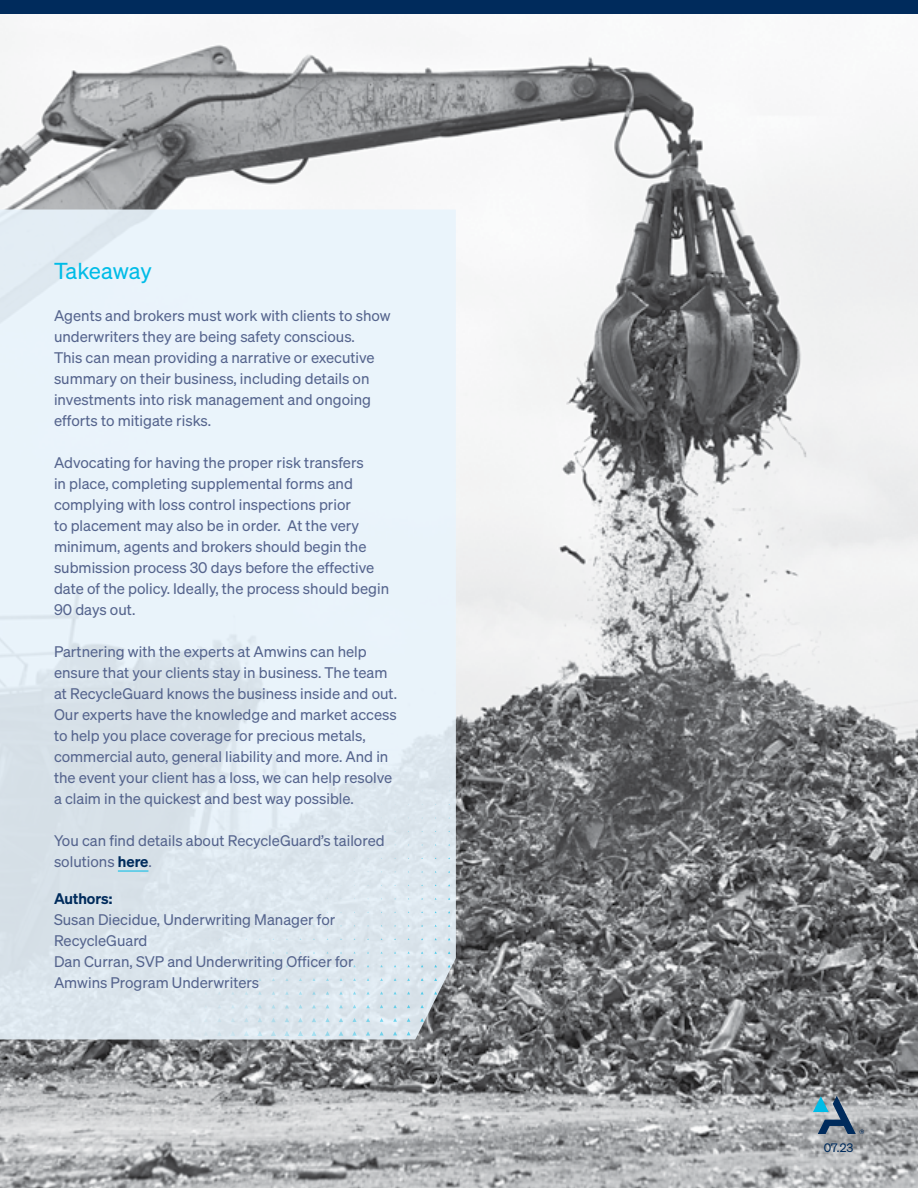
<style>
.page{position:relative;width:918px;height:1188px;background:#fff}
.page>*{position:absolute;margin:0;border:0;box-sizing:border-box;transform-origin:0 0}
.t1{font:22.5px "Sohne Buch";letter-spacing:-.005em;color:#00bce7}
.t2{font:15px/21px "Sohne Buch";color:#55648d}
.t3{font:600 15px "Sohne";color:#002b5c}
.t4{font:12px "Sohne Buch";color:#002b5c}
.s1{font-family:"Sohne";font-weight:600;color:#002b5c}
</style>
<div class="page">
<img style="left:0;top:14px;width:918px;height:1174px">
<svg style="left:0;top:210px;width:456px;height:829px;fill:#e9f3fa"></svg>
<svg style="left:204px;top:991px;width:3px;height:4px"></svg>
<svg style="left:218px;top:991px;width:3px;height:4px"></svg>
<svg style="left:231px;top:991px;width:4px;height:4px"></svg>
<svg style="left:245px;top:991px;width:3px;height:4px"></svg>
<svg style="left:258px;top:991px;width:4px;height:4px"></svg>
<svg style="left:272px;top:991px;width:3px;height:4px"></svg>
<svg style="left:285px;top:991px;width:4px;height:4px"></svg>
<svg style="left:299px;top:991px;width:3px;height:4px"></svg>
<svg style="left:312px;top:991px;width:4px;height:4px"></svg>
<svg style="left:326px;top:991px;width:3px;height:4px"></svg>
<svg style="left:339px;top:991px;width:4px;height:4px"></svg>
<svg style="left:353px;top:991px;width:3px;height:4px"></svg>
<svg style="left:367px;top:991px;width:3px;height:4px"></svg>
<svg style="left:380px;top:991px;width:3px;height:4px"></svg>
<svg style="left:421px;top:991px;width:3px;height:4px"></svg>
<svg style="left:434px;top:991px;width:3px;height:4px"></svg>
<svg style="left:448px;top:991px;width:3px;height:4px"></svg>
<svg style="left:204px;top:1005px;width:4px;height:3px"></svg>
<svg style="left:217px;top:1005px;width:4px;height:3px"></svg>
<svg style="left:231px;top:1005px;width:4px;height:3px"></svg>
<svg style="left:244px;top:1005px;width:4px;height:3px"></svg>
<svg style="left:258px;top:1004px;width:4px;height:4px"></svg>
<svg style="left:271px;top:1004px;width:4px;height:5px"></svg>
<svg style="left:285px;top:1004px;width:4px;height:4px"></svg>
<svg style="left:298px;top:1004px;width:4px;height:4px"></svg>
<svg style="left:312px;top:1005px;width:4px;height:3px"></svg>
<svg style="left:339px;top:1005px;width:4px;height:3px"></svg>
<svg style="left:366px;top:1005px;width:4px;height:3px"></svg>
<svg style="left:393px;top:1005px;width:4px;height:3px"></svg>
<svg style="left:420px;top:1005px;width:4px;height:3px"></svg>
<svg style="left:447px;top:1005px;width:4px;height:3px"></svg>
<svg style="left:150px;top:1018px;width:3px;height:4px"></svg>
<svg style="left:164px;top:1018px;width:3px;height:4px"></svg>
<svg style="left:177px;top:1018px;width:4px;height:4px"></svg>
<svg style="left:190px;top:1018px;width:4px;height:4px"></svg>
<svg style="left:204px;top:1018px;width:4px;height:4px"></svg>
<svg style="left:217px;top:1018px;width:4px;height:4px"></svg>
<svg style="left:231px;top:1018px;width:4px;height:4px"></svg>
<svg style="left:244px;top:1018px;width:5px;height:4px"></svg>
<svg style="left:258px;top:1018px;width:4px;height:4px"></svg>
<svg style="left:271px;top:1018px;width:5px;height:4px"></svg>
<svg style="left:285px;top:1018px;width:4px;height:4px"></svg>
<svg style="left:298px;top:1018px;width:5px;height:4px"></svg>
<svg style="left:312px;top:1018px;width:4px;height:4px"></svg>
<svg style="left:325px;top:1018px;width:5px;height:4px"></svg>
<svg style="left:339px;top:1018px;width:4px;height:4px"></svg>
<svg style="left:353px;top:1018px;width:4px;height:4px"></svg>
<svg style="left:366px;top:1018px;width:4px;height:4px"></svg>
<svg style="left:380px;top:1018px;width:3px;height:4px"></svg>
<svg style="left:393px;top:1018px;width:4px;height:4px"></svg>
<svg style="left:407px;top:1018px;width:3px;height:4px"></svg>
<svg style="left:420px;top:1018px;width:4px;height:4px"></svg>
<svg style="left:434px;top:1018px;width:3px;height:4px"></svg>
<svg style="left:447px;top:1018px;width:4px;height:4px"></svg>
<svg style="left:150px;top:1032px;width:4px;height:3px"></svg>
<svg style="left:163px;top:1031px;width:4px;height:4px"></svg>
<svg style="left:177px;top:1031px;width:4px;height:5px"></svg>
<svg style="left:190px;top:1031px;width:4px;height:5px"></svg>
<svg style="left:204px;top:1031px;width:4px;height:5px"></svg>
<svg style="left:217px;top:1031px;width:5px;height:5px"></svg>
<svg style="left:230px;top:1031px;width:5px;height:5px"></svg>
<svg style="left:244px;top:1031px;width:5px;height:5px"></svg>
<svg style="left:257px;top:1031px;width:5px;height:5px"></svg>
<svg style="left:271px;top:1031px;width:5px;height:5px"></svg>
<svg style="left:284px;top:1031px;width:5px;height:5px"></svg>
<svg style="left:298px;top:1031px;width:5px;height:5px"></svg>
<svg style="left:312px;top:1031px;width:4px;height:5px"></svg>
<svg style="left:325px;top:1031px;width:5px;height:5px"></svg>
<svg style="left:339px;top:1031px;width:4px;height:5px"></svg>
<svg style="left:352px;top:1031px;width:5px;height:5px"></svg>
<svg style="left:366px;top:1031px;width:4px;height:5px"></svg>
<svg style="left:379px;top:1031px;width:5px;height:5px"></svg>
<svg style="left:393px;top:1031px;width:4px;height:4px"></svg>
<svg style="left:407px;top:1031px;width:4px;height:4px"></svg>
<svg style="left:420px;top:1032px;width:4px;height:3px"></svg>
<svg style="left:434px;top:1032px;width:4px;height:3px"></svg>
<svg style="left:447px;top:1032px;width:4px;height:3px"></svg>
<hr style="left:118px;top:871px;width:30px;height:1px;background:#00bce7">
<div style="left:0;top:0;width:918px;height:14px;background:#002b5c"></div>
<svg style="left:813px;top:1096px;width:51px;height:38px"></svg>
<h1 class="t1" style="left:54px;top:257px;width:100px">Takeaway</h1>
<p class="t2" style="left:54px;top:304px;width:338px">Agents and brokers must work with clients to show underwriters they are being safety conscious.<br>This can mean providing a narrative or executive summary on their business, including details on investments into risk management and ongoing efforts to mitigate risks.</p>
<p class="t2" style="left:54px;top:451px;width:337px">Advocating for having the proper risk transfers<br>in place, completing supplemental forms and complying with loss control inspections prior<br>to placement may also be in order. At the very minimum, agents and brokers should begin the submission process 30 days before the effective date of the policy. Ideally, the process should begin 90 days out.</p>
<p class="t2" style="left:54px;top:640px;width:345px">Partnering with the experts at Amwins can help ensure that your clients stay in business. The team at RecycleGuard knows the business inside and out.<br>Our experts have the knowledge and market access to help you place coverage for precious metals, commercial auto, general liability and more. And in the event your client has a loss, we can help resolve a claim in the quickest and best way possible.</p>
<p class="t2" style="left:54px;top:829px;width:332px">You can find details about RecycleGuard’s tailored solutions <span class="s1">here</span>.</p>
<p class="t3" style="left:54px;top:889px;width:60px">Authors:</p>
<p class="t2" style="left:54px;top:909px;width:301px">Susan Diecidue, Underwriting Manager for<br>RecycleGuard<br>Dan Curran, SVP and Underwriting Officer for<br>Amwins Program Underwriters</p>
<p class="t4" style="left:824px;top:1141px;width:31px">07.23</p>
</div>
